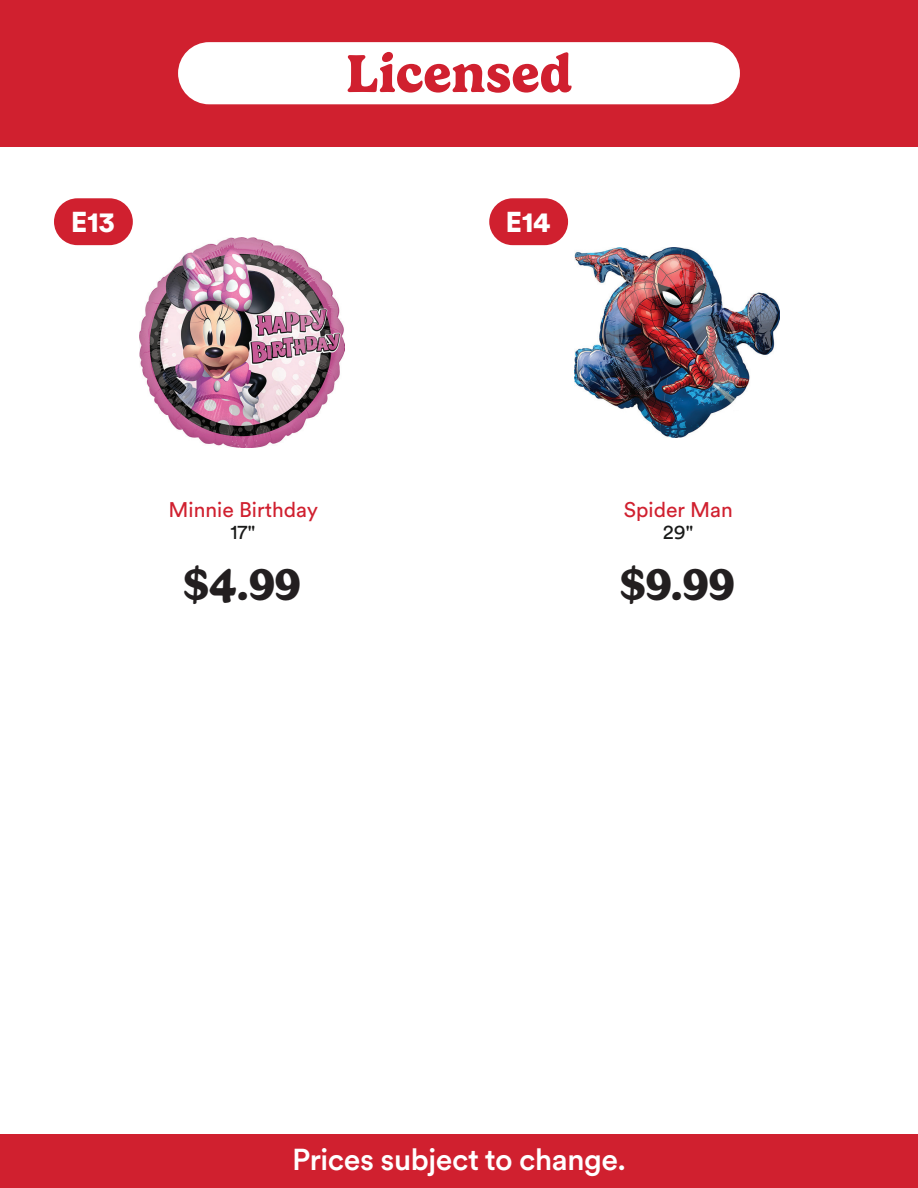
<style>
.page{position:relative;width:918px;height:1188px;background:#fff}
.page>*{position:absolute;margin:0;border:0;box-sizing:border-box;transform-origin:0 0}
.t1{font:700 54px "Gelica";letter-spacing:.005em;color:#d0202f}
.t2{font:700 45px "Gelica";color:#231f20}
.t3{font:500 30px "Circular XX";letter-spacing:-.015em;color:#fff}
.t4{font:900 28.5px "Circular XX";color:#fff}
.t5{font:21px "Circular XX";color:#d0202f}
.t6{font:20.25px "Circular XX";color:#191a19}
</style>
<div class="page">
<div style="left:0;top:0;width:918px;height:146px;background:#d0202f"></div>
<div style="left:178px;top:42px;width:562px;height:62px;background:#fff;border-radius:31px"></div>
<div style="left:0;top:1134px;width:918px;height:54px;background:#d0202f"></div>
<div style="left:54px;top:198px;width:79px;height:47px;background:#d0202f;border-radius:23px"></div>
<img style="left:140px;top:238px;width:205px;height:209px">
<div style="left:489px;top:198px;width:79px;height:47px;background:#d0202f;border-radius:23px"></div>
<img style="left:575px;top:248px;width:205px;height:189px">
<h3 class="t4" style="left:71px;top:202px;width:46px">E13</h3>
<h1 class="t1" style="left:346px;top:42px;width:228px">Licensed</h1>
<h3 class="t4" style="left:506px;top:202px;width:47px">E14</h3>
<p class="t5" style="left:169px;top:495px;width:151px">Minnie Birthday</p>
<p class="t6" style="left:230px;top:519px;width:27px">17"</p>
<h2 class="t2" style="left:183px;top:559px;width:119px">$4.99</h2>
<p class="t5" style="left:624px;top:495px;width:110px">Spider Man</p>
<p class="t6" style="left:663px;top:519px;width:32px">29"</p>
<h2 class="t2" style="left:620px;top:559px;width:117px">$9.99</h2>
<h3 class="t3" style="left:292px;top:1139px;width:335px">Prices subject to change.</h3>
</div>
